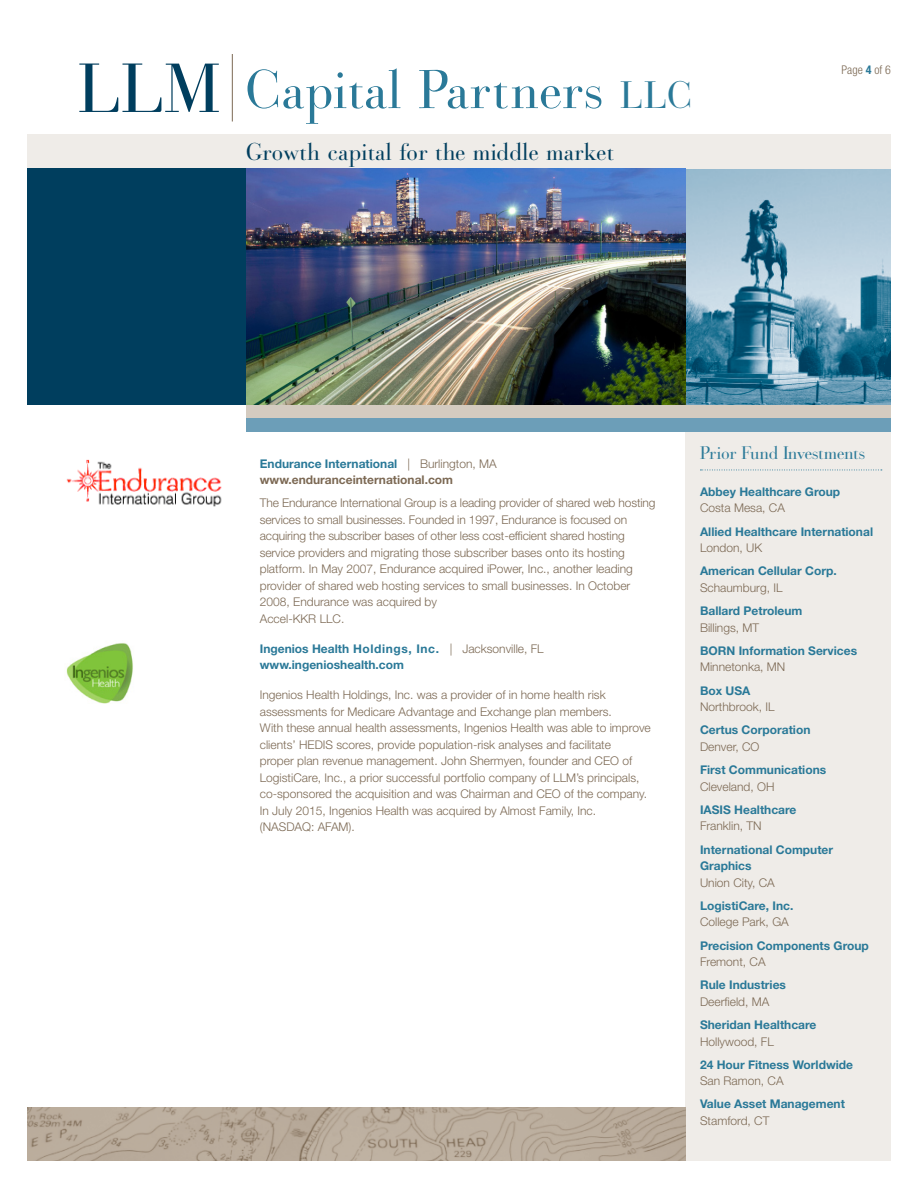
<style>
.page{position:relative;width:918px;height:1188px;background:#fff}
.page>*{position:absolute;margin:0;border:0;box-sizing:border-box;transform-origin:0 0}
.t1{font:54px "Bodoni Classic";letter-spacing:.025em;color:#2a7998}
.t2{font:24px "Bodoni Classic";letter-spacing:.025em;color:#003e5e}
.t3{font:18px "Bodoni Classic";color:#2a7998}
.t4{font:300 12px/16.5px "Helvetica Neue LT Std";color:#7c6954}
.t5{font:700 12px/16.5px "Helvetica Neue LT Std";color:#2a7998}
.t6{font:700 12px/16.5px "Helvetica Neue LT Std";color:#7c6954}
.t7{font:300 condensed 12px "Helvetica Neue LT Std";color:#7c6954}
.s1{font-size:37.8px}
.s2{font-weight:700;color:#2a7998}
.s3{color:#2a7998}
.s4{font-weight:300}
.s5{font-weight:300;color:#7c6954}
</style>
<div class="page">
<div style="left:685px;top:432px;width:206px;height:729px;background:#efece8"></div>
<img style="left:246px;top:169px;width:645px;height:236px">
<div style="left:27px;top:135px;width:864px;height:34px;background:#efece8"></div>
<div style="left:27px;top:169px;width:219px;height:236px;background:#003e5e"></div>
<div style="left:246px;top:405px;width:645px;height:13px;background:#d4cbc0"></div>
<div style="left:246px;top:418px;width:645px;height:14px;background:#6c9eb8"></div>
<hr style="left:232px;top:54px;width:1px;height:68px;background:#7c6954">
<svg style="left:79px;top:64px;width:140px;height:48px"></svg>
<img style="left:27px;top:1107px;width:658px;height:54px">
<img style="left:66px;top:642px;width:67px;height:62px">
<img style="left:66px;top:459px;width:156px;height:48px">
<svg style="left:700px;top:470px;width:182px;height:1px"></svg>
<h1 class="t1" style="left:246px;top:56px;width:447px">Capital Partners <span class="s1">llc</span></h1>
<p class="t7" style="left:842px;top:62px;width:51px">Page <span class="s2">4</span> of 6</p>
<h2 class="t2" style="left:246px;top:137px;width:369px">Growth capital for the middle market</h2>
<p class="t6" style="left:260px;top:455px;width:238px"><span class="s3">Endurance International</span> <span class="s4">| Burlington, MA </span>www.enduranceinternational.com</p>
<p class="t4" style="left:260px;top:495px;width:397px">The Endurance International Group is a leading provider of shared web hosting services to small businesses. Founded in 1997, Endurance is focused on acquiring the subscriber bases of other less cost-efficient shared hosting service providers and migrating those subscriber bases onto its hosting platform. In May 2007, Endurance acquired iPower, Inc., another leading provider of shared web hosting services to small businesses. In October 2008, Endurance was acquired by<br>Accel-KKR LLC.</p>
<p class="t5" style="left:260px;top:640px;width:285px">Ingenios Health Holdings, Inc. <span class="s5">| Jacksonville, FL </span>www.ingenioshealth.com</p>
<p class="t4" style="left:260px;top:687px;width:393px">Ingenios Health Holdings, Inc. was a provider of in home health risk assessments for Medicare Advantage and Exchange plan members.<br>With these annual health assessments, Ingenios Health was able to improve clients’ HEDIS scores, provide population-risk analyses and facilitate<br>proper plan revenue management. John Shermyen, founder and CEO of LogistiCare, Inc., a prior successful portfolio company of LLM’s principals, co-sponsored the acquisition and was Chairman and CEO of the company.<br>In July 2015, Ingenios Health was acquired by Almost Family, Inc. (NASDAQ: AFAM).</p>
<h3 class="t3" style="left:700px;top:442px;width:166px">Prior Fund Investments</h3>
<p class="t5" style="left:700px;top:483px;width:142px">Abbey Healthcare Group</p>
<p class="t4" style="left:700px;top:500px;width:86px">Costa Mesa, CA</p>
<p class="t5" style="left:700px;top:523px;width:175px">Allied Healthcare International</p>
<p class="t4" style="left:700px;top:539px;width:64px">London, UK</p>
<p class="t5" style="left:700px;top:563px;width:138px">American Cellular Corp.</p>
<p class="t4" style="left:700px;top:579px;width:84px">Schaumburg, IL</p>
<p class="t5" style="left:700px;top:602px;width:104px">Ballard Petroleum</p>
<p class="t4" style="left:700px;top:619px;width:61px">Billings, MT</p>
<p class="t5" style="left:700px;top:642px;width:159px">BORN Information Services</p>
<p class="t4" style="left:700px;top:659px;width:87px">Minnetonka, MN</p>
<p class="t5" style="left:700px;top:682px;width:52px">Box USA</p>
<p class="t4" style="left:700px;top:698px;width:76px">Northbrook, IL</p>
<p class="t5" style="left:700px;top:722px;width:112px">Certus Corporation</p>
<p class="t4" style="left:700px;top:738px;width:61px">Denver, CO</p>
<p class="t5" style="left:700px;top:761px;width:128px">First Communications</p>
<p class="t4" style="left:700px;top:778px;width:76px">Cleveland, OH</p>
<p class="t5" style="left:700px;top:801px;width:98px">IASIS Healthcare</p>
<p class="t4" style="left:700px;top:818px;width:63px">Franklin, TN</p>
<p class="t5" style="left:700px;top:841px;width:135px">International Computer<br>Graphics</p>
<p class="t4" style="left:700px;top:874px;width:76px">Union City, CA</p>
<p class="t5" style="left:700px;top:897px;width:95px">LogistiCare, Inc.</p>
<p class="t4" style="left:700px;top:914px;width:90px">College Park, GA</p>
<p class="t5" style="left:700px;top:937px;width:170px">Precision Components Group</p>
<p class="t4" style="left:700px;top:953px;width:67px">Fremont, CA</p>
<p class="t5" style="left:700px;top:976px;width:87px">Rule Industries</p>
<p class="t4" style="left:700px;top:993px;width:71px">Deerfield, MA</p>
<p class="t5" style="left:700px;top:1016px;width:118px">Sheridan Healthcare</p>
<p class="t4" style="left:700px;top:1033px;width:75px">Hollywood, FL</p>
<p class="t5" style="left:700px;top:1056px;width:155px">24 Hour Fitness Worldwide</p>
<p class="t4" style="left:700px;top:1072px;width:85px">San Ramon, CA</p>
<p class="t5" style="left:700px;top:1096px;width:146px">Value Asset Management</p>
<p class="t4" style="left:700px;top:1112px;width:71px">Stamford, CT</p>
</div>
